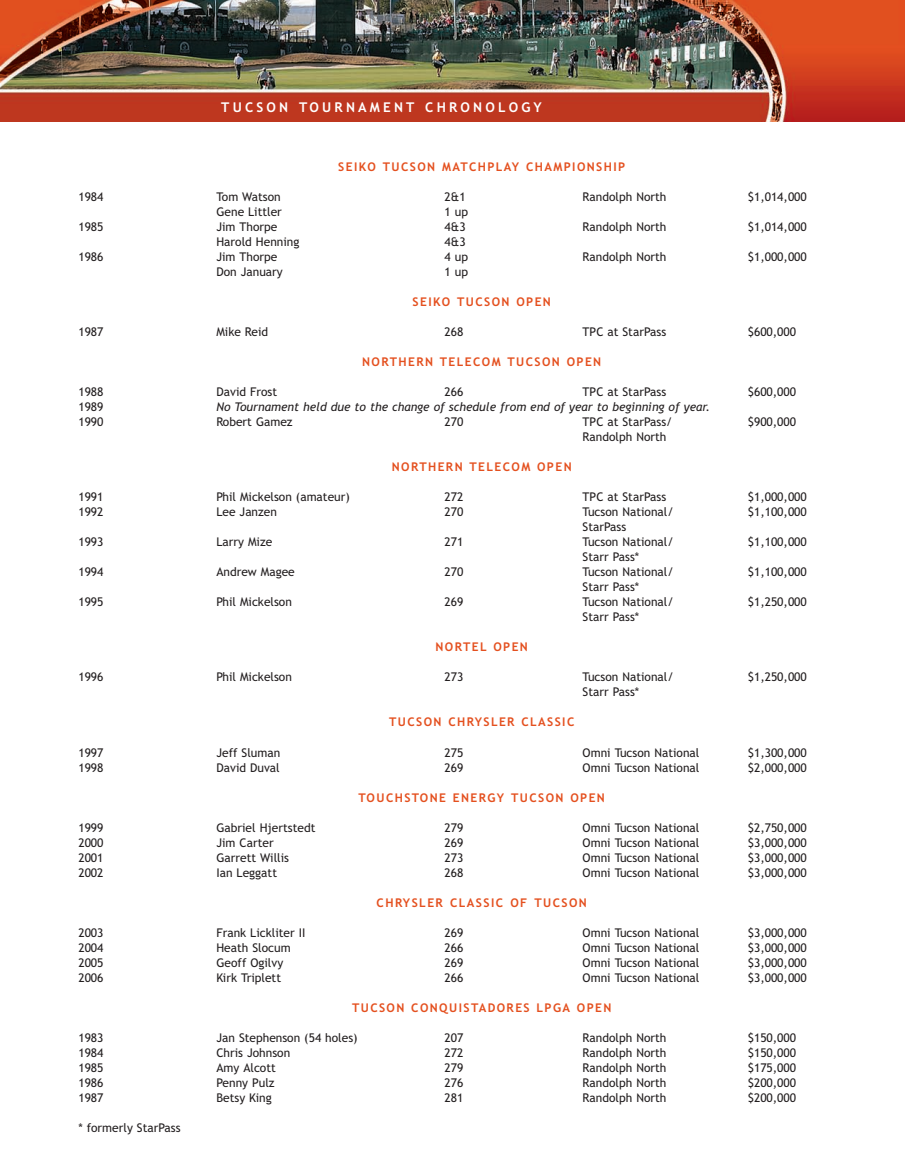
<style>
.page{position:relative;width:905px;height:1175px;background:#fff}
.page>*{position:absolute;margin:0;border:0;box-sizing:border-box;transform-origin:0 0}
.t1{font:700 13.5px "Trebuchet MS";letter-spacing:.235em;color:#fff}
.t2{font:12px "Trebuchet MS";color:#231f20}
.t3{font:700 12px "Trebuchet MS";letter-spacing:.115em;color:#e4501f}
.t4{font:italic 12px "Trebuchet MS";color:#231f20}
</style>
<div class="page">
<img style="left:0;top:0;width:904px;height:122px">
<p class="t1" style="left:221px;top:100px;width:322px">TUCSON TOURNAMENT CHRONOLOGY</p>
<p class="t3" style="left:338px;top:160px;width:288px">SEIKO TUCSON MATCHPLAY CHAMPIONSHIP</p>
<p class="t2" style="left:78px;top:190px;width:27px">1984</p>
<p class="t2" style="left:216px;top:190px;width:66px">Tom Watson</p>
<p class="t2" style="left:444px;top:190px;width:23px">2&amp;1</p>
<p class="t2" style="left:582px;top:190px;width:85px">Randolph North</p>
<p class="t2" style="left:747px;top:190px;width:61px">$1,014,000</p>
<p class="t2" style="left:216px;top:205px;width:67px">Gene Littler</p>
<p class="t2" style="left:444px;top:205px;width:25px">1 up</p>
<p class="t2" style="left:78px;top:220px;width:27px">1985</p>
<p class="t2" style="left:216px;top:220px;width:62px">Jim Thorpe</p>
<p class="t2" style="left:444px;top:220px;width:23px">4&amp;3</p>
<p class="t2" style="left:582px;top:220px;width:85px">Randolph North</p>
<p class="t2" style="left:747px;top:220px;width:61px">$1,014,000</p>
<p class="t2" style="left:216px;top:235px;width:84px">Harold Henning</p>
<p class="t2" style="left:444px;top:235px;width:23px">4&amp;3</p>
<p class="t2" style="left:78px;top:250px;width:27px">1986</p>
<p class="t2" style="left:216px;top:250px;width:62px">Jim Thorpe</p>
<p class="t2" style="left:444px;top:250px;width:25px">4 up</p>
<p class="t2" style="left:582px;top:250px;width:85px">Randolph North</p>
<p class="t2" style="left:747px;top:250px;width:61px">$1,000,000</p>
<p class="t2" style="left:216px;top:265px;width:68px">Don January</p>
<p class="t2" style="left:444px;top:265px;width:25px">1 up</p>
<p class="t3" style="left:412px;top:295px;width:140px">SEIKO TUCSON OPEN</p>
<p class="t2" style="left:78px;top:325px;width:27px">1987</p>
<p class="t2" style="left:216px;top:325px;width:53px">Mike Reid</p>
<p class="t2" style="left:444px;top:325px;width:20px">268</p>
<p class="t2" style="left:582px;top:325px;width:85px">TPC at StarPass</p>
<p class="t2" style="left:747px;top:325px;width:50px">$600,000</p>
<p class="t3" style="left:362px;top:355px;width:240px">NORTHERN TELECOM TUCSON OPEN</p>
<p class="t2" style="left:78px;top:385px;width:27px">1988</p>
<p class="t2" style="left:216px;top:385px;width:62px">David Frost</p>
<p class="t2" style="left:444px;top:385px;width:20px">266</p>
<p class="t2" style="left:582px;top:385px;width:85px">TPC at StarPass</p>
<p class="t2" style="left:747px;top:385px;width:50px">$600,000</p>
<p class="t2" style="left:78px;top:400px;width:27px">1989</p>
<p class="t4" style="left:216px;top:400px;width:495px">No Tournament held due to the change of schedule from end of year to beginning of year.</p>
<p class="t2" style="left:78px;top:415px;width:27px">1990</p>
<p class="t2" style="left:216px;top:415px;width:78px">Robert Gamez</p>
<p class="t2" style="left:444px;top:415px;width:20px">270</p>
<p class="t2" style="left:582px;top:415px;width:91px">TPC at StarPass/</p>
<p class="t2" style="left:747px;top:415px;width:50px">$900,000</p>
<p class="t2" style="left:582px;top:430px;width:85px">Randolph North</p>
<p class="t3" style="left:392px;top:460px;width:181px">NORTHERN TELECOM OPEN</p>
<p class="t2" style="left:78px;top:490px;width:27px">1991</p>
<p class="t2" style="left:216px;top:490px;width:135px">Phil Mickelson (amateur)</p>
<p class="t2" style="left:444px;top:490px;width:20px">272</p>
<p class="t2" style="left:582px;top:490px;width:85px">TPC at StarPass</p>
<p class="t2" style="left:747px;top:490px;width:61px">$1,000,000</p>
<p class="t2" style="left:78px;top:505px;width:27px">1992</p>
<p class="t2" style="left:216px;top:505px;width:62px">Lee Janzen</p>
<p class="t2" style="left:444px;top:505px;width:20px">270</p>
<p class="t2" style="left:582px;top:505px;width:92px">Tucson National/</p>
<p class="t2" style="left:747px;top:505px;width:61px">$1,100,000</p>
<p class="t2" style="left:582px;top:520px;width:45px">StarPass</p>
<p class="t2" style="left:78px;top:535px;width:27px">1993</p>
<p class="t2" style="left:216px;top:535px;width:57px">Larry Mize</p>
<p class="t2" style="left:444px;top:535px;width:20px">271</p>
<p class="t2" style="left:582px;top:535px;width:92px">Tucson National/</p>
<p class="t2" style="left:747px;top:535px;width:61px">$1,100,000</p>
<p class="t2" style="left:582px;top:550px;width:58px">Starr Pass*</p>
<p class="t2" style="left:78px;top:565px;width:27px">1994</p>
<p class="t2" style="left:216px;top:565px;width:80px">Andrew Magee</p>
<p class="t2" style="left:444px;top:565px;width:20px">270</p>
<p class="t2" style="left:582px;top:565px;width:92px">Tucson National/</p>
<p class="t2" style="left:747px;top:565px;width:61px">$1,100,000</p>
<p class="t2" style="left:582px;top:580px;width:58px">Starr Pass*</p>
<p class="t2" style="left:78px;top:595px;width:27px">1995</p>
<p class="t2" style="left:216px;top:595px;width:77px">Phil Mickelson</p>
<p class="t2" style="left:444px;top:595px;width:20px">269</p>
<p class="t2" style="left:582px;top:595px;width:92px">Tucson National/</p>
<p class="t2" style="left:747px;top:595px;width:61px">$1,250,000</p>
<p class="t2" style="left:582px;top:610px;width:58px">Starr Pass*</p>
<p class="t3" style="left:435px;top:640px;width:94px">NORTEL OPEN</p>
<p class="t2" style="left:78px;top:670px;width:27px">1996</p>
<p class="t2" style="left:216px;top:670px;width:77px">Phil Mickelson</p>
<p class="t2" style="left:444px;top:670px;width:20px">273</p>
<p class="t2" style="left:582px;top:670px;width:92px">Tucson National/</p>
<p class="t2" style="left:747px;top:670px;width:61px">$1,250,000</p>
<p class="t2" style="left:582px;top:685px;width:58px">Starr Pass*</p>
<p class="t3" style="left:389px;top:715px;width:187px">TUCSON CHRYSLER CLASSIC</p>
<p class="t2" style="left:78px;top:745px;width:27px">1997</p>
<p class="t2" style="left:216px;top:745px;width:65px">Jeff Sluman</p>
<p class="t2" style="left:444px;top:745px;width:20px">275</p>
<p class="t2" style="left:582px;top:745px;width:118px">Omni Tucson National</p>
<p class="t2" style="left:747px;top:745px;width:61px">$1,300,000</p>
<p class="t2" style="left:78px;top:760px;width:27px">1998</p>
<p class="t2" style="left:216px;top:760px;width:65px">David Duval</p>
<p class="t2" style="left:444px;top:760px;width:20px">269</p>
<p class="t2" style="left:582px;top:760px;width:118px">Omni Tucson National</p>
<p class="t2" style="left:747px;top:760px;width:61px">$2,000,000</p>
<p class="t3" style="left:358px;top:790px;width:248px">TOUCHSTONE ENERGY TUCSON OPEN</p>
<p class="t2" style="left:78px;top:820px;width:27px">1999</p>
<p class="t2" style="left:216px;top:820px;width:101px">Gabriel Hjertstedt</p>
<p class="t2" style="left:444px;top:820px;width:20px">279</p>
<p class="t2" style="left:582px;top:820px;width:118px">Omni Tucson National</p>
<p class="t2" style="left:747px;top:820px;width:61px">$2,750,000</p>
<p class="t2" style="left:78px;top:835px;width:27px">2000</p>
<p class="t2" style="left:216px;top:835px;width:59px">Jim Carter</p>
<p class="t2" style="left:444px;top:835px;width:20px">269</p>
<p class="t2" style="left:582px;top:835px;width:118px">Omni Tucson National</p>
<p class="t2" style="left:747px;top:835px;width:61px">$3,000,000</p>
<p class="t2" style="left:78px;top:850px;width:27px">2001</p>
<p class="t2" style="left:216px;top:850px;width:74px">Garrett Willis</p>
<p class="t2" style="left:444px;top:850px;width:20px">273</p>
<p class="t2" style="left:582px;top:850px;width:118px">Omni Tucson National</p>
<p class="t2" style="left:747px;top:850px;width:61px">$3,000,000</p>
<p class="t2" style="left:78px;top:865px;width:27px">2002</p>
<p class="t2" style="left:216px;top:865px;width:62px">Ian Leggatt</p>
<p class="t2" style="left:444px;top:865px;width:20px">268</p>
<p class="t2" style="left:582px;top:865px;width:118px">Omni Tucson National</p>
<p class="t2" style="left:747px;top:865px;width:61px">$3,000,000</p>
<p class="t3" style="left:376px;top:895px;width:212px">CHRYSLER CLASSIC OF TUCSON</p>
<p class="t2" style="left:78px;top:925px;width:27px">2003</p>
<p class="t2" style="left:216px;top:925px;width:90px">Frank Lickliter II</p>
<p class="t2" style="left:444px;top:925px;width:20px">269</p>
<p class="t2" style="left:582px;top:925px;width:118px">Omni Tucson National</p>
<p class="t2" style="left:747px;top:925px;width:61px">$3,000,000</p>
<p class="t2" style="left:78px;top:940px;width:27px">2004</p>
<p class="t2" style="left:216px;top:940px;width:76px">Heath Slocum</p>
<p class="t2" style="left:444px;top:940px;width:20px">266</p>
<p class="t2" style="left:582px;top:940px;width:118px">Omni Tucson National</p>
<p class="t2" style="left:747px;top:940px;width:61px">$3,000,000</p>
<p class="t2" style="left:78px;top:955px;width:27px">2005</p>
<p class="t2" style="left:216px;top:955px;width:68px">Geoff Ogilvy</p>
<p class="t2" style="left:444px;top:955px;width:20px">269</p>
<p class="t2" style="left:582px;top:955px;width:118px">Omni Tucson National</p>
<p class="t2" style="left:747px;top:955px;width:61px">$3,000,000</p>
<p class="t2" style="left:78px;top:970px;width:27px">2006</p>
<p class="t2" style="left:216px;top:970px;width:66px">Kirk Triplett</p>
<p class="t2" style="left:444px;top:970px;width:20px">266</p>
<p class="t2" style="left:582px;top:970px;width:118px">Omni Tucson National</p>
<p class="t2" style="left:747px;top:970px;width:61px">$3,000,000</p>
<p class="t3" style="left:352px;top:1000px;width:261px">TUCSON CONQUISTADORES LPGA OPEN</p>
<p class="t2" style="left:78px;top:1030px;width:27px">1983</p>
<p class="t2" style="left:216px;top:1030px;width:143px">Jan Stephenson (54 holes)</p>
<p class="t2" style="left:444px;top:1030px;width:20px">207</p>
<p class="t2" style="left:582px;top:1030px;width:85px">Randolph North</p>
<p class="t2" style="left:747px;top:1030px;width:50px">$150,000</p>
<p class="t2" style="left:78px;top:1045px;width:27px">1984</p>
<p class="t2" style="left:216px;top:1045px;width:75px">Chris Johnson</p>
<p class="t2" style="left:444px;top:1045px;width:20px">272</p>
<p class="t2" style="left:582px;top:1045px;width:85px">Randolph North</p>
<p class="t2" style="left:747px;top:1045px;width:50px">$150,000</p>
<p class="t2" style="left:78px;top:1060px;width:27px">1985</p>
<p class="t2" style="left:216px;top:1060px;width:61px">Amy Alcott</p>
<p class="t2" style="left:444px;top:1060px;width:20px">279</p>
<p class="t2" style="left:582px;top:1060px;width:85px">Randolph North</p>
<p class="t2" style="left:747px;top:1060px;width:50px">$175,000</p>
<p class="t2" style="left:78px;top:1075px;width:27px">1986</p>
<p class="t2" style="left:216px;top:1075px;width:60px">Penny Pulz</p>
<p class="t2" style="left:444px;top:1075px;width:20px">276</p>
<p class="t2" style="left:582px;top:1075px;width:85px">Randolph North</p>
<p class="t2" style="left:747px;top:1075px;width:50px">$200,000</p>
<p class="t2" style="left:78px;top:1090px;width:27px">1987</p>
<p class="t2" style="left:216px;top:1090px;width:57px">Betsy King</p>
<p class="t2" style="left:444px;top:1090px;width:20px">281</p>
<p class="t2" style="left:582px;top:1090px;width:85px">Randolph North</p>
<p class="t2" style="left:747px;top:1090px;width:50px">$200,000</p>
<p class="t2" style="left:78px;top:1120px;width:104px">* formerly StarPass</p>
</div>
